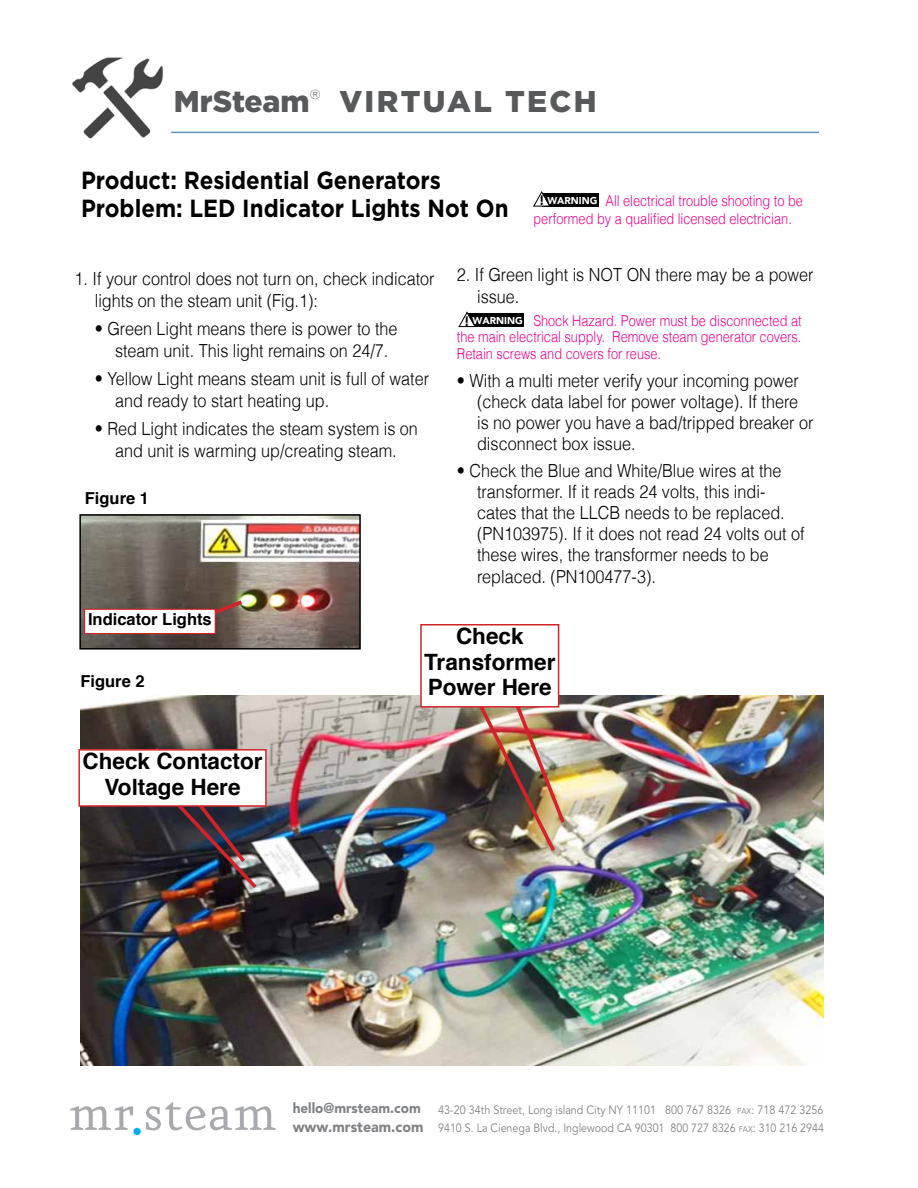
<style>
.page{position:relative;width:918px;height:1188px;background:#fff}
.page>*{position:absolute;margin:0;border:0;box-sizing:border-box;transform-origin:0 0}
.t1{font:900 30px "Gotham";letter-spacing:.08em;color:#58595b}
.t2{font:700 24.75px/28.5px "Gotham";color:#000;scale:.9 1}
.t3{font:700 22.5px/25.5px "Helvetica";color:#000;text-align:center}
.t4{font:300 18px/21.6px "Helvetica";color:#000;scale:.9 1}
.t5{font:700 16.5px "Helvetica";color:#000}
.t6{font:300 15px/16.5px "Helvetica";color:#ec008c;text-align:justify;scale:.85 1}
.t7{font:300 13.05px "Gotham";color:#58595b}
.t8{font:12px/18px "Avenir";color:#808285;scale:.9 1}
.t9{font:900 9.9px "Avenir";color:#fff}
.s1{font-size:13.5px;color:#000}
.s2{font-weight:900;font-size:14.25px}
.s3{font-size:8.4px}
.s4{font-style:inherit}
.s5{font-weight:900;font-size:15px}
</style>
<div class="page">
<img style="left:72px;top:57px;width:92px;height:82px">
<hr style="left:171px;top:132px;width:648px;height:1px;background:#6391ba">
<svg style="left:70px;top:1106px;width:63px;height:24px"></svg>
<div style="left:133px;top:1128px;width:8px;height:7px;background:#00aeef;border-radius:50%"></div>
<svg style="left:146px;top:1102px;width:130px;height:28px"></svg>
<img style="left:80px;top:696px;width:743px;height:369px">
<img style="left:474px;top:696px;width:94px;height:159px">
<img style="left:123px;top:744px;width:137px;height:148px">
<div style="left:421px;top:625px;width:138px;height:82px;background:#fff"></div>
<div style="left:420px;top:624px;width:139px;height:84px;border:2px solid #d2232a"></div>
<div style="left:79px;top:750px;width:187px;height:56px;background:#fff"></div>
<div style="left:78px;top:749px;width:189px;height:58px;border:2px solid #d2232a"></div>
<img style="left:82px;top:517px;width:276px;height:130px">
<div style="left:79px;top:514px;width:282px;height:136px;border:2px solid #000"></div>
<svg style="left:184px;top:597px;width:62px;height:30px"></svg>
<div style="left:85px;top:609px;width:130px;height:25px;background:#fff"></div>
<div style="left:84px;top:609px;width:132px;height:25px;border:1px solid #d2232a"></div>
<div style="left:542px;top:193px;width:56px;height:13px;background:#000"></div>
<svg style="left:533px;top:191px;width:18px;height:16px"></svg>
<div style="left:467px;top:313px;width:57px;height:14px;background:#000"></div>
<svg style="left:458px;top:311px;width:18px;height:17px"></svg>
<h1 class="t1" style="left:174px;top:84px;width:137px">MRSTEAM</h1>
<p class="t7" style="left:310px;top:87px;width:12px">®</p>
<h1 class="t1" style="left:339px;top:84px;width:259px">VIRTUAL TECH</h1>
<h2 class="t2" style="left:81px;top:165px;width:477px">Product: Residential Generators<br>Problem: LED Indicator Lights Not On</h2>
<p class="t6" style="left:534px;top:191px;width:319px;line-height:18px;text-indent:72px">All electrical trouble shooting to be performed by a qualified licensed electrician.</p>
<p class="t9" style="left:539px;top:194px;width:60px"><span class="s1">!</span> WARNING</p>
<p class="t4" style="left:95px;top:268px;width:379px;text-indent:-20px">1. If your control does not turn on, check indicator lights on the steam unit (Fig.1):</p>
<p class="t4" style="left:115px;top:318px;width:315px;text-indent:-20px">• Green Light means there is power to the steam unit. This light remains on 24/7.</p>
<p class="t4" style="left:115px;top:368px;width:350px;text-indent:-20px">• Yellow Light means steam unit is full of water and ready to start heating up.</p>
<p class="t4" style="left:95px;top:418px;width:361px;text-align:center">• Red Light indicates the steam system is on and unit is warming up/creating steam.</p>
<p class="t5" style="left:85px;top:485px;width:66px">Figure 1</p>
<p class="t4" style="left:477px;top:264px;width:375px;text-indent:-20px">2. If Green light is NOT ON there may be a power issue.</p>
<p class="t6" style="left:457px;top:312px;width:407px;text-indent:76px">Shock Hazard. Power must be disconnected at the main electrical supply. Remove steam generator covers.<br>Retain screws and covers for reuse.</p>
<p class="t4" style="left:477px;top:370px;width:375px;line-height:21px;text-indent:-20px">• With a multi meter verify your incoming power (check data label for power voltage). If there is no power you have a bad/tripped breaker or disconnect box issue.</p>
<p class="t4" style="left:477px;top:460px;width:365px;line-height:21.1px;text-indent:-20px">• Check the Blue and White/Blue wires at the transformer. If it reads 24 volts, this indi&shy;cates that the LLCB needs to be replaced. (PN103975). If it does not read 24 volts out of these wires, the transformer needs to be replaced. (PN100477-3).</p>
<p class="t9" style="left:464px;top:315px;width:60px"><span class="s1">!</span> WARNING</p>
<p class="t5" style="left:88px;top:606px;width:125px">Indicator Lights</p>
<p class="t5" style="left:80px;top:668px;width:66px">Figure 2</p>
<p class="t3" style="left:83px;top:749px;width:182px">Check Contactor<br>Voltage Here</p>
<p class="t3" style="left:424px;top:624px;width:133px">Check<br>Transformer<br>Power Here</p>
<p class="t8" style="left:293px;top:1102px;width:592px"><span class="s2">hello@mrsteam.com</span> 43-20 34th Street, Long island City NY 11101 800 767 8326 <span class="s3">FAX</span><span class="s4">:</span> 718 472 3256 <span class="s5">www.mrsteam.com</span> 9410 S. La Cienega Blvd., Inglewood CA 90301 800 727 8326 <span class="s3">FAX</span><span class="s4">:</span> 310 216 2944</p>
</div>
